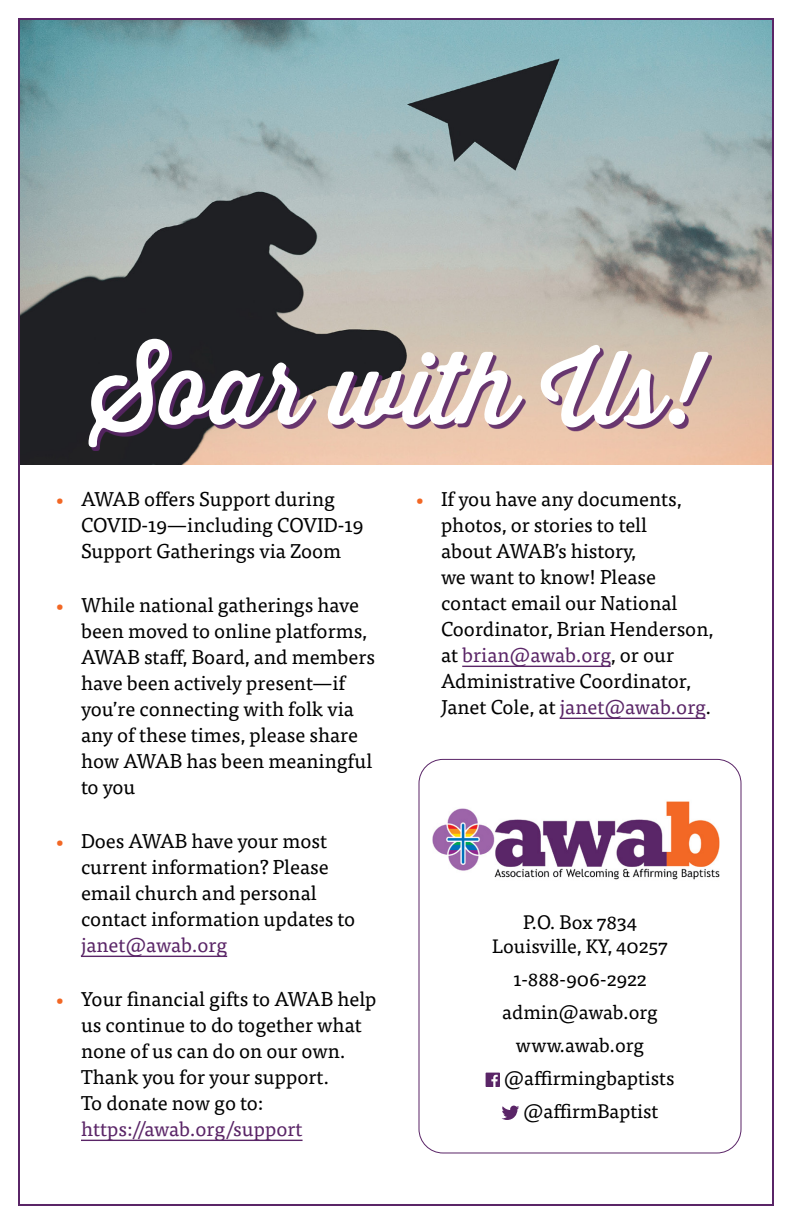
<style>
.page{position:relative;width:792px;height:1224px;background:#fff}
.page>*{position:absolute;margin:0;border:0;box-sizing:border-box;transform-origin:0 0}
.t1{font:500 100px "Thirsty Soft";color:#fff}
.t2{font:20px/26px "Tisa Pro";color:#000}
.t3{font:20px "Tisa Pro";color:#5a2567}
.t4{font:19.6px/24px "Tisa Pro";color:#000;text-align:center}
.s1{color:#f26724}
.s2{color:#5a2567}
</style>
<div class="page">
<img style="left:21px;top:21px;width:750px;height:444px">
<hr style="left:81px;top:956px;width:146px;height:1px;background:#5a2567">
<hr style="left:81px;top:1140px;width:222px;height:1px;background:#5a2567">
<hr style="left:462px;top:666px;width:149px;height:1px;background:#5a2567">
<hr style="left:560px;top:718px;width:145px;height:1px;background:#5a2567">
<img style="left:432px;top:801px;width:288px;height:79px">
<svg style="left:486px;top:1073px;width:14px;height:14px"></svg>
<svg style="left:502px;top:1106px;width:17px;height:14px"></svg>
<div style="left:418px;top:759px;width:324px;height:394px;border:1px solid #5a2567;border-radius:24px"></div>
<div style="left:91px;top:342px;width:621px;height:108px;background:#5a2567;opacity:.9"></div>
<h1 class="t1" style="left:93px;top:314px;width:607px">Soar with Us!</h1>
<p class="t2" style="left:81px;top:485px;width:284px;text-indent:-27px"><span class="s1">•</span> AWAB offers Support during<br>COVID-19—including COVID-19<br>Support Gatherings via Zoom</p>
<p class="t2" style="left:81px;top:591px;width:296px;text-indent:-27px"><span class="s1">•</span> While national gatherings have been moved to online platforms,<br>AWAB staff, Board, and members have been actively present—if you’re connecting with folk via any of these times, please share how AWAB has been meaningful to you</p>
<p class="t2" style="left:81px;top:827px;width:276px;text-indent:-27px"><span class="s1">•</span> Does AWAB have your most current information? Please email church and personal contact information updates to</p>
<p class="t3" style="left:81px;top:931px;width:148px">janet@awab.org</p>
<p class="t2" style="left:81px;top:985px;width:297px;text-indent:-27px"><span class="s1">•</span> Your financial gifts to AWAB help us continue to do together what none of us can do on our own.<br>Thank you for your support.<br>To donate now go to:</p>
<p class="t3" style="left:81px;top:1115px;width:223px">https://awab.org/support</p>
<p class="t2" style="left:441px;top:485px;width:274px;text-indent:-27px"><span class="s1">•</span> If you have any documents, photos, or stories to tell<br>about AWAB’s history,<br>we want to know! Please contact email our National<br>Coordinator, Brian Henderson, at <span class="s2">brian@awab.org</span>, or our<br>Administrative Coordinator,<br>Janet Cole, at <span class="s2">janet@awab.org</span>.</p>
<p class="t4" style="left:492px;top:909px;width:177px">P.O. Box 7834<br>Louisville, KY, 40257</p>
<p class="t4" style="left:513px;top:966px;width:135px">1-888-906-2922</p>
<p class="t4" style="left:502px;top:999px;width:157px">admin@awab.org</p>
<p class="t4" style="left:516px;top:1032px;width:130px">www.awab.org</p>
<p class="t4" style="left:504px;top:1065px;width:172px">@affirmingbaptists</p>
<p class="t4" style="left:523px;top:1098px;width:137px">@affirmBaptist</p>
</div>
